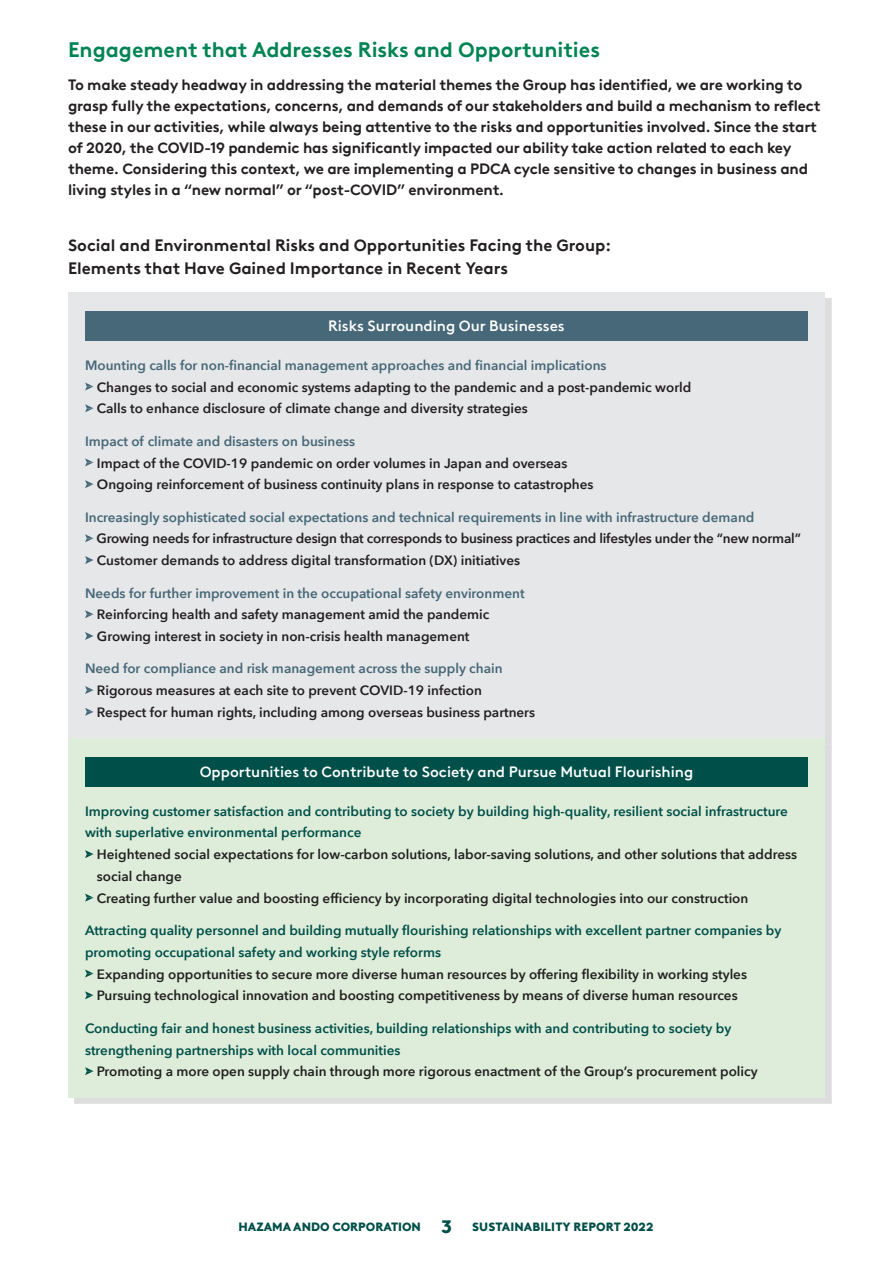
<style>
.page{position:relative;width:893px;height:1263px;background:#fff}
.page>*{position:absolute;margin:0;border:0;box-sizing:border-box;transform-origin:0 0}
.t1{font:700 21px "Brown LLTT";color:#008454}
.t2{font:700 16.5px/22.5px "Brown LLTT";color:#231f20}
.t3{font:700 15px/21px "Brown LLTT";letter-spacing:-.01em;color:#231f20}
.t4{font:500 15px "Brown LLTT";color:#fff}
.t5{font:600 13.5px/21.8px "Avenir Next";color:#231f20}
.t6{font:600 13.5px/21.8px "Avenir Next";color:#014f49}
.t7{font:600 13.5px "Avenir Next";color:#466878}
.t8{font:900 12px "Brown LLTT";color:#014f49}
.s1{font-size:18px}
</style>
<div class="page">
<div style="left:68px;top:292px;width:757px;height:446px;background:#e6e7e9"></div>
<div style="left:85px;top:311px;width:723px;height:30px;background:#466878"></div>
<svg style="left:85px;top:382px;width:9px;height:9px"></svg>
<svg style="left:85px;top:404px;width:9px;height:8px"></svg>
<svg style="left:85px;top:458px;width:9px;height:8px"></svg>
<svg style="left:85px;top:480px;width:9px;height:8px"></svg>
<svg style="left:85px;top:534px;width:9px;height:8px"></svg>
<svg style="left:85px;top:556px;width:9px;height:8px"></svg>
<svg style="left:85px;top:610px;width:9px;height:8px"></svg>
<svg style="left:85px;top:632px;width:9px;height:8px"></svg>
<svg style="left:85px;top:686px;width:9px;height:8px"></svg>
<svg style="left:85px;top:708px;width:9px;height:8px"></svg>
<div style="left:74px;top:744px;width:757px;height:360px;background:#231f20;opacity:.15"></div>
<div style="left:68px;top:738px;width:757px;height:359px;background:#ddedda"></div>
<div style="left:85px;top:757px;width:723px;height:30px;background:#014f49"></div>
<svg style="left:85px;top:850px;width:9px;height:8px"></svg>
<svg style="left:85px;top:893px;width:9px;height:9px"></svg>
<svg style="left:85px;top:969px;width:9px;height:8px"></svg>
<svg style="left:85px;top:991px;width:9px;height:8px"></svg>
<svg style="left:85px;top:1067px;width:9px;height:8px"></svg>
<h1 class="t1" style="left:68px;top:34px;width:534px">Engagement that Addresses Risks and Opportunities</h1>
<p class="t3" style="left:68px;top:73px;width:754px">To make steady headway in addressing the material themes the Group has identified, we are working to grasp fully the expectations, concerns, and demands of our stakeholders and build a mechanism to reflect these in our activities, while always being attentive to the risks and opportunities involved. Since the start of 2020, the COVID-19 pandemic has significantly impacted our ability take action related to each key theme. Considering this context, we are implementing a PDCA cycle sensitive to changes in business and living styles in a “new normal” or “post-COVID” environment.</p>
<p class="t2" style="left:68px;top:233px;width:545px">Social and Environmental Risks and Opportunities Facing the Group:<br>Elements that Have Gained Importance in Recent Years</p>
<p class="t4" style="left:328px;top:314px;width:238px">Risks Surrounding Our Businesses</p>
<p class="t7" style="left:85px;top:354px;width:523px">Mounting calls for non-financial management approaches and financial implications</p>
<p class="t5" style="left:97px;top:376px;width:596px">Changes to social and economic systems adapting to the pandemic and a post-pandemic world<br>Calls to enhance disclosure of climate change and diversity strategies</p>
<p class="t7" style="left:85px;top:429px;width:272px">Impact of climate and disasters on business</p>
<p class="t5" style="left:97px;top:452px;width:498px">Impact of the COVID-19 pandemic on order volumes in Japan and overseas<br>Ongoing reinforcement of business continuity plans in response to catastrophes</p>
<p class="t7" style="left:85px;top:505px;width:671px">Increasingly sophisticated social expectations and technical requirements in line with infrastructure demand</p>
<p class="t5" style="left:97px;top:527px;width:706px">Growing needs for infrastructure design that corresponds to business practices and lifestyles under the “new normal”<br>Customer demands to address digital transformation (DX) initiatives</p>
<p class="t7" style="left:85px;top:581px;width:441px">Needs for further improvement in the occupational safety environment</p>
<p class="t5" style="left:97px;top:603px;width:394px">Reinforcing health and safety management amid the pandemic<br>Growing interest in society in non-crisis health management</p>
<p class="t7" style="left:85px;top:657px;width:419px">Need for compliance and risk management across the supply chain</p>
<p class="t5" style="left:97px;top:679px;width:440px">Rigorous measures at each site to prevent COVID-19 infection<br>Respect for human rights, including among overseas business partners</p>
<p class="t4" style="left:200px;top:760px;width:495px">Opportunities to Contribute to Society and Pursue Mutual Flourishing</p>
<p class="t6" style="left:85px;top:800px;width:704px">Improving customer satisfaction and contributing to society by building high-quality, resilient social infrastructure with superlative environmental performance</p>
<p class="t5" style="left:97px;top:843px;width:702px">Heightened social expectations for low-carbon solutions, labor-saving solutions, and other solutions that address social change<br>Creating further value and boosting efficiency by incorporating digital technologies into our construction</p>
<p class="t6" style="left:85px;top:919px;width:698px">Attracting quality personnel and building mutually flourishing relationships with excellent partner companies by promoting occupational safety and working style reforms</p>
<p class="t5" style="left:97px;top:963px;width:652px">Expanding opportunities to secure more diverse human resources by offering flexibility in working styles<br>Pursuing technological innovation and boosting competitiveness by means of diverse human resources</p>
<p class="t6" style="left:85px;top:1017px;width:648px">Conducting fair and honest business activities, building relationships with and contributing to society by strengthening partnerships with local communities</p>
<p class="t5" style="left:97px;top:1060px;width:662px">Promoting a more open supply chain through more rigorous enactment of the Group’s procurement policy</p>
<p class="t8" style="left:239px;top:1217px;width:416px">HAZAMA ANDO CORPORATION <span class="s1">3</span> SUSTAINABILITY REPORT 2022</p>
</div>
